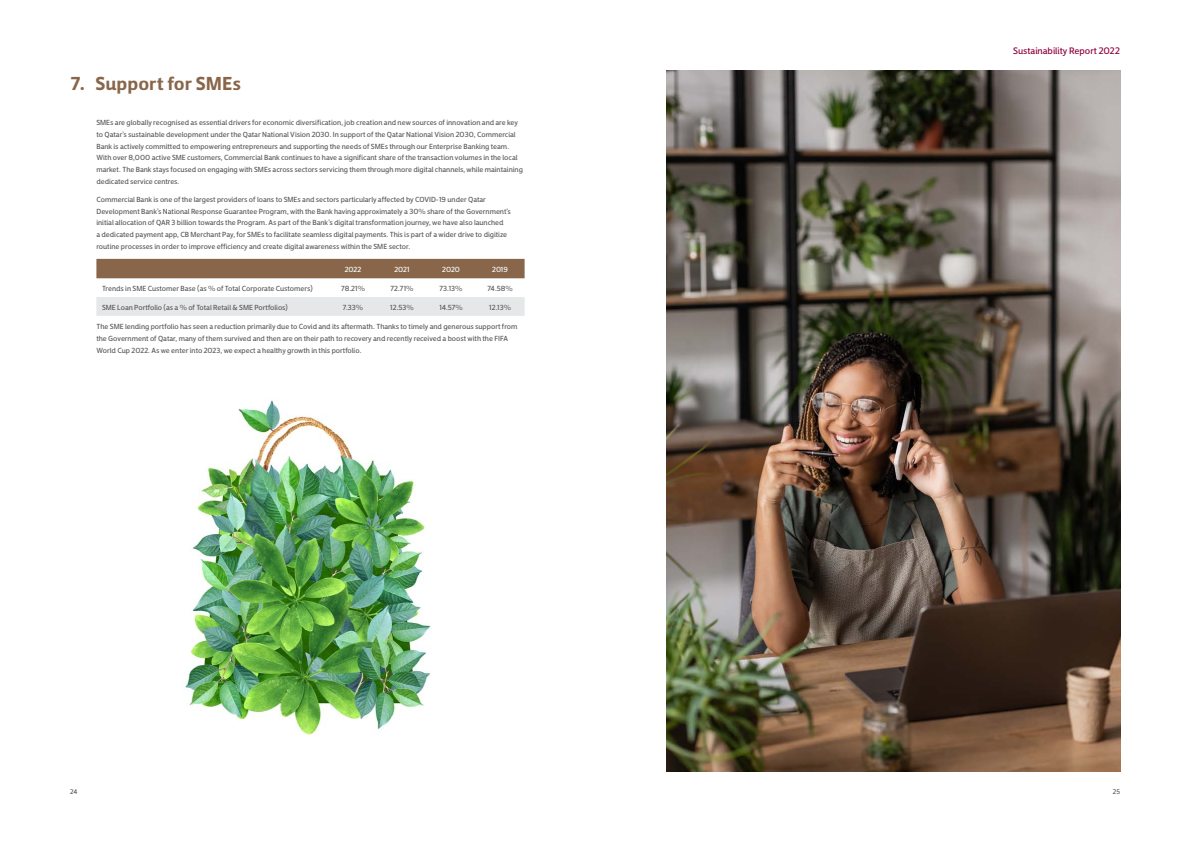
<style>
.page{position:relative;width:1191px;height:842px;background:#fff}
.page>*{position:absolute;margin:0;border:0;box-sizing:border-box;transform-origin:0 0}
.t1{font:700 28px "Tanseek Modern Pro Arabic";color:#89664a}
.t2{font:500 14px "Tanseek Mod Pro Arabic";color:#8e003e}
.t3{font:500 11px/11.9px "Tanseek Mod Pro Arabic";color:#58595b}
.t4{font:11px "Tanseek Modern Pro Arabic";color:#58595b}
.t5{font:11px "Tanseek Modern Pro Arabic";letter-spacing:-.01em;color:#fff}
.t6{font:500 10px "Tanseek Mod Pro Arabic";color:#58595b}
</style>
<div class="page">
<div style="left:96px;top:259px;width:428px;height:19px;background:#89664a"></div>
<div style="left:96px;top:297px;width:428px;height:19px;background:#e6e7e8"></div>
<img style="left:666px;top:71px;width:454px;height:700px">
<img style="left:185px;top:400px;width:246px;height:335px">
<h1 class="t1" style="left:71px;top:65px;width:172px">7. Support for SMEs</h1>
<p class="t3" style="left:96px;top:116px;width:428px">SMEs are globally recognised as essential drivers for economic diversification, job creation and new sources of innovation and are key to Qatar’s sustainable development under the Qatar National Vision 2030. In support of the Qatar National Vision 2030, Commercial Bank is actively committed to empowering entrepreneurs and supporting the needs of SMEs through our Enterprise Banking team.<br>With over 8,000 active SME customers, Commercial Bank continues to have a significant share of the transaction volumes in the local market. The Bank stays focused on engaging with SMEs across sectors servicing them through more digital channels, while maintaining dedicated service centres.</p>
<p class="t3" style="left:96px;top:193px;width:416px">Commercial Bank is one of the largest providers of loans to SMEs and sectors particularly affected by COVID-19 under Qatar Development Bank’s National Response Guarantee Program, with the Bank having approximately a 30% share of the Government’s initial allocation of QAR 3 billion towards the Program. As part of the Bank’s digital transformation journey, we have also launched<br>a dedicated payment app, CB Merchant Pay, for SMEs to facilitate seamless digital payments. This is part of a wider drive to digitize routine processes in order to improve efficiency and create digital awareness within the SME sector.</p>
<p class="t5" style="left:345px;top:262px;width:18px">2022</p>
<p class="t5" style="left:394px;top:262px;width:17px">2021</p>
<p class="t5" style="left:442px;top:262px;width:19px">2020</p>
<p class="t5" style="left:492px;top:262px;width:17px">2019</p>
<p class="t4" style="left:102px;top:281px;width:212px">Trends in SME Customer Base (as % of Total Corporate Customers)</p>
<p class="t4" style="left:341px;top:281px;width:25px">78.21%</p>
<p class="t4" style="left:390px;top:281px;width:24px">72.71%</p>
<p class="t4" style="left:439px;top:281px;width:24px">73.13%</p>
<p class="t4" style="left:487px;top:281px;width:27px">74.58%</p>
<p class="t4" style="left:102px;top:300px;width:187px">SME Loan Portfolio (as a % of Total Retail &amp; SME Portfolios)</p>
<p class="t4" style="left:343px;top:300px;width:22px">7.33%</p>
<p class="t4" style="left:390px;top:300px;width:25px">12.53%</p>
<p class="t4" style="left:439px;top:300px;width:25px">14.57%</p>
<p class="t4" style="left:489px;top:300px;width:23px">12.13%</p>
<p class="t3" style="left:96px;top:320px;width:422px">The SME lending portfolio has seen a reduction primarily due to Covid and its aftermath. Thanks to timely and generous support from the Government of Qatar, many of them survived and then are on their path to recovery and recently received a boost with the FIFA<br>World Cup 2022. As we enter into 2023, we expect a healthy growth in this portfolio.</p>
<p class="t2" style="left:1013px;top:41px;width:108px">Sustainability Report 2022</p>
<p class="t6" style="left:70px;top:785px;width:9px">24</p>
<p class="t6" style="left:1112px;top:785px;width:9px">25</p>
</div>
